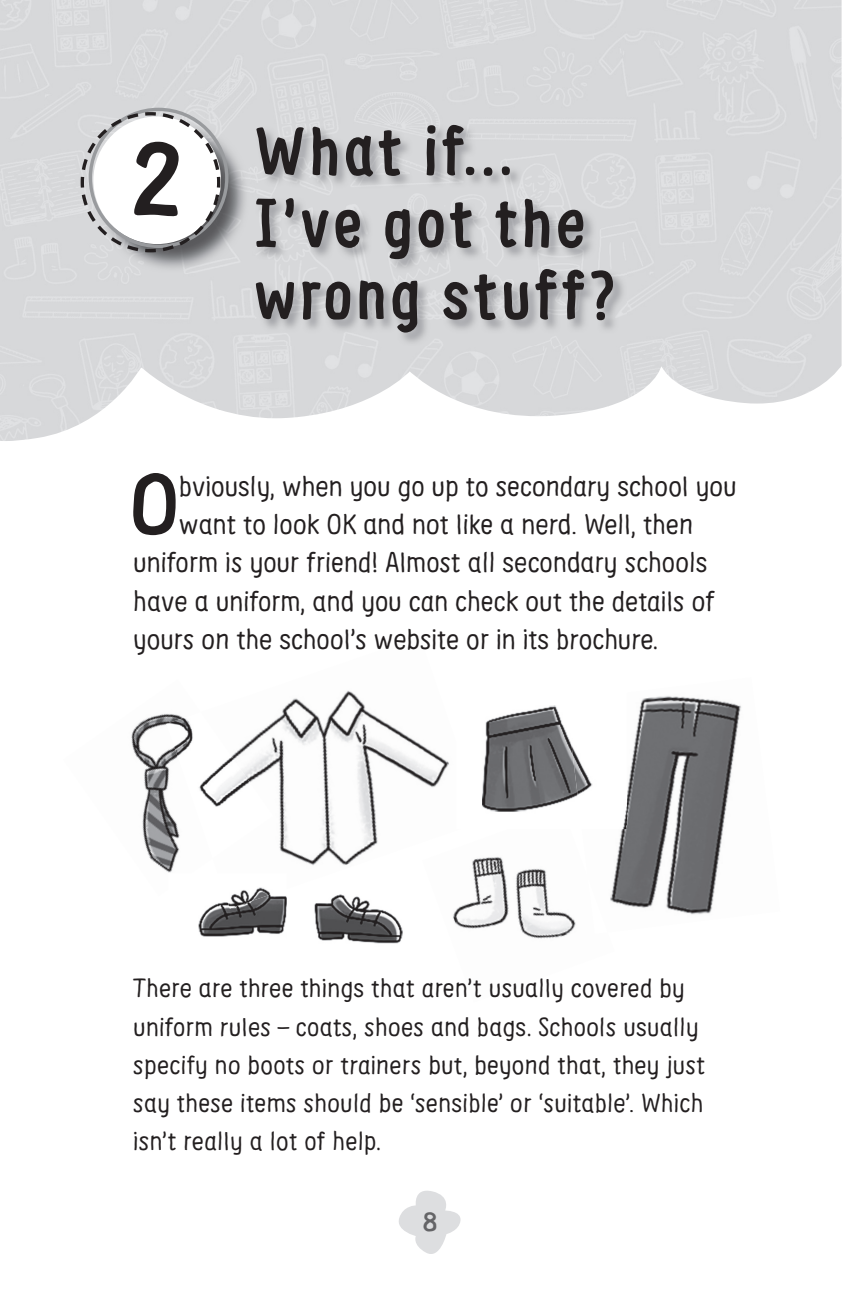
<style>
.page{position:relative;width:860px;height:1300px;background:#fff}
.page>*{position:absolute;margin:0;border:0;box-sizing:border-box;transform-origin:0 0}
.t1{font:700 105.75px "Supernett";color:#231f20}
.t2{font:700 84.6px "Supernett";color:#231f20}
.t3{font:700 67.5px/72px "Supernett Condensed";letter-spacing:.06em;color:#231f20}
.t4{font:28.12px "Supernett";color:#231f20}
.t5{font:700 27px "Supernett";color:#646467}
.t6{font:25.88px/38.2px "Supernett";letter-spacing:.01em;color:#231f20}
</style>
<div class="page">
<svg style="left:399px;top:1190px;width:62px;height:64px"></svg>
<img style="left:220px;top:138px;width:77px;height:280px">
<img style="left:141px;top:272px;width:79px;height:138px">
<img style="left:297px;top:346px;width:312px;height:71px">
<img style="left:97px;top:120px;width:152px;height:152px">
<svg style="left:79px;top:110px;width:143px;height:144px"></svg>
<img style="left:131px;top:714px;width:45px;height:159px">
<img style="left:198px;top:903px;width:89px;height:34px">
<img style="left:483px;top:705px;width:83px;height:107px">
<img style="left:453px;top:857px;width:123px;height:82px">
<img style="left:508px;top:809px;width:58px;height:3px">
<img style="left:273px;top:690px;width:187px;height:199px">
<img style="left:166px;top:713px;width:107px;height:145px">
<img style="left:218px;top:873px;width:69px;height:35px">
<img style="left:456px;top:742px;width:27px;height:87px">
<img style="left:610px;top:696px;width:131px;height:219px">
<img style="left:566px;top:696px;width:61px;height:133px">
<img style="left:314px;top:894px;width:89px;height:50px">
<div style="left:423px;top:1212px;width:13px;height:19px;background:#dddee0"></div>
<img style="left:255px;top:125px;width:371px;height:221px">
<h1 class="t1" style="left:131px;top:113px;width:53px">2</h1>
<h3 class="t3" style="left:254px;top:115px;width:362px">What if...<br>I’ve got the wrong stuff?</h3>
<h2 class="t2" style="left:130px;top:452px;width:50px">O</h2>
<p class="t4" style="left:179px;top:469px;width:559px">bviously, when you go up to secondary school you</p>
<p class="t4" style="left:179px;top:507px;width:515px">want to look OK and not like a nerd. Well, then</p>
<p class="t4" style="left:133px;top:545px;width:575px">uniform is your friend! Almost all secondary schools</p>
<p class="t4" style="left:133px;top:583px;width:583px">have a uniform, and you can check out the details of</p>
<p class="t4" style="left:133px;top:622px;width:526px">yours on the school’s website or in its brochure.</p>
<p class="t6" style="left:133px;top:969px;width:573px">There are three things that aren’t usually covered by uniform rules – coats, shoes and bags. Schools usually specify no boots or trainers but, beyond that, they just say these items should be ‘sensible’ or ‘suitable’. Which isn’t really a lot of help.</p>
<p class="t5" style="left:422px;top:1204px;width:17px">8</p>
</div>
